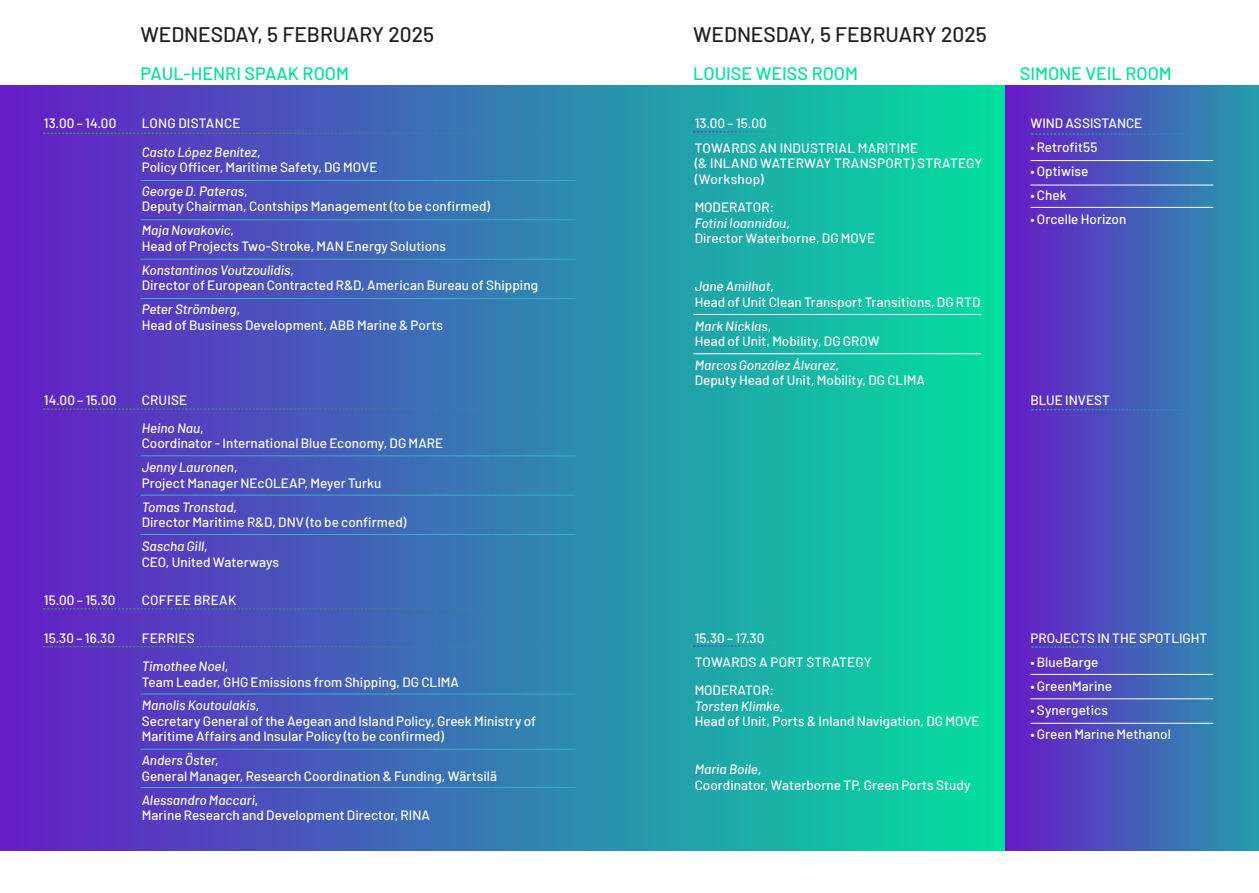
<style>
.page{position:relative;width:1259px;height:893px;background:#fff}
.page>*{position:absolute;margin:0;border:0;box-sizing:border-box;transform-origin:0 0}
.t1{font:500 21px "Barlow";color:#231f20}
.t2{font:500 18px "Barlow";color:#02e19d}
.brood_programma{font:500 13.5px/15.5px "Barlow";color:#fff}
.tekst_bij_uur_kapitaal{font:500 13.5px/15.8px "Barlow";letter-spacing:.015em;color:#fff}
.s1{font-style:italic}
</style>
<div class="page">
<div style="left:0;top:85px;width:1005px;height:765px;background:linear-gradient(to right,#661cc6,#03e09d)"></div>
<div style="left:1006px;top:85px;width:253px;height:765px;background:linear-gradient(to right,#6719c7,#249eab)"></div>
<svg style="left:43px;top:133px;width:526px;height:1px"></svg>
<svg style="left:43px;top:409px;width:526px;height:1px"></svg>
<svg style="left:43px;top:646px;width:526px;height:1px"></svg>
<svg style="left:43px;top:608px;width:526px;height:1px"></svg>
<hr style="left:141px;top:180px;width:434px;height:1px;background:#39b0c9">
<hr style="left:141px;top:455px;width:434px;height:1px;background:#39b0c9">
<hr style="left:141px;top:694px;width:434px;height:1px;background:#39b0c9">
<hr style="left:693px;top:314px;width:288px;height:1px;background:#fff">
<hr style="left:141px;top:219px;width:434px;height:1px;background:#39b0c9">
<hr style="left:141px;top:495px;width:434px;height:1px;background:#39b0c9">
<hr style="left:141px;top:749px;width:434px;height:1px;background:#39b0c9">
<hr style="left:693px;top:353px;width:288px;height:1px;background:#fff">
<hr style="left:141px;top:259px;width:434px;height:1px;background:#39b0c9">
<hr style="left:141px;top:534px;width:434px;height:1px;background:#39b0c9">
<hr style="left:141px;top:787px;width:434px;height:1px;background:#39b0c9">
<hr style="left:141px;top:298px;width:434px;height:1px;background:#39b0c9">
<svg style="left:693px;top:131px;width:85px;height:1px"></svg>
<svg style="left:693px;top:646px;width:85px;height:1px"></svg>
<hr style="left:1030px;top:207px;width:183px;height:1px;background:#fff">
<hr style="left:1030px;top:674px;width:183px;height:1px;background:#fff">
<hr style="left:1030px;top:160px;width:183px;height:1px;background:#fff">
<hr style="left:1030px;top:698px;width:183px;height:1px;background:#fff">
<hr style="left:1030px;top:185px;width:183px;height:1px;background:#fff">
<hr style="left:1030px;top:723px;width:183px;height:1px;background:#fff">
<svg style="left:1031px;top:134px;width:183px;height:1px"></svg>
<svg style="left:1031px;top:409px;width:183px;height:1px"></svg>
<svg style="left:1031px;top:647px;width:183px;height:1px"></svg>
<p class="t1" style="left:141px;top:19px;width:295px">WEDNESDAY, 5 FEBRUARY 2025</p>
<p class="t1" style="left:693px;top:19px;width:295px">WEDNESDAY, 5 FEBRUARY 2025</p>
<p class="t2" style="left:141px;top:60px;width:210px">PAUL-HENRI SPAAK ROOM</p>
<p class="t2" style="left:693px;top:60px;width:166px">LOUISE WEISS ROOM</p>
<p class="t2" style="left:1020px;top:60px;width:153px">SIMONE VEIL ROOM</p>
<p class="brood_programma" style="left:44px;top:115px;width:74px">13.00 – 14.00</p>
<p class="tekst_bij_uur_kapitaal" style="left:142px;top:114px;width:100px">LONG DISTANCE</p>
<p class="brood_programma" style="left:142px;top:143px;width:237px"><span class="s1">Casto López Benítez</span>,<br>Policy Officer, Maritime Safety, DG MOVE</p>
<p class="brood_programma" style="left:142px;top:182px;width:350px"><span class="s1">George D. Pateras</span>,<br>Deputy Chairman, Contships Management (to be confirmed)</p>
<p class="brood_programma" style="left:142px;top:222px;width:306px"><span class="s1">Maja Novakovic</span>,<br>Head of Projects Two-Stroke, MAN Energy Solutions</p>
<p class="brood_programma" style="left:142px;top:261px;width:398px"><span class="s1">Konstantinos Voutzoulidis</span>,<br>Director of European Contracted R&amp;D, American Bureau of Shipping</p>
<p class="brood_programma" style="left:142px;top:300px;width:303px"><span class="s1">Peter Strömberg</span>,<br>Head of Business Development, ABB Marine &amp; Ports</p>
<p class="brood_programma" style="left:44px;top:391px;width:74px">14.00 – 15.00</p>
<p class="tekst_bij_uur_kapitaal" style="left:142px;top:391px;width:47px">CRUISE</p>
<p class="brood_programma" style="left:142px;top:419px;width:303px"><span class="s1">Heino Nau</span>,<br>Coordinator - International Blue Economy, DG MARE</p>
<p class="brood_programma" style="left:142px;top:459px;width:241px"><span class="s1">Jenny Lauronen</span>,<br>Project Manager NEcOLEAP, Meyer Turku</p>
<p class="brood_programma" style="left:142px;top:498px;width:266px"><span class="s1">Tomas Tronstad</span>,<br>Director Maritime R&amp;D, DNV (to be confirmed)</p>
<p class="brood_programma" style="left:142px;top:537px;width:139px"><span class="s1">Sascha Gill</span>,<br>CEO, United Waterways</p>
<p class="brood_programma" style="left:44px;top:591px;width:73px">15.00 – 15.30</p>
<p class="tekst_bij_uur_kapitaal" style="left:142px;top:591px;width:96px">COFFEE BREAK</p>
<p class="brood_programma" style="left:44px;top:629px;width:73px">15.30 – 16.30</p>
<p class="tekst_bij_uur_kapitaal" style="left:142px;top:629px;width:55px">FERRIES</p>
<p class="brood_programma" style="left:142px;top:657px;width:319px"><span class="s1">Timothee Noel</span>,<br>Team Leader, GHG Emissions from Shipping, DG CLIMA</p>
<p class="brood_programma" style="left:142px;top:697px;width:396px"><span class="s1">Manolis Koutoulakis</span>,<br>Secretary General of the Aegean and Island Policy, Greek Ministry of<br>Maritime Affairs and Insular Policy (to be confirmed)</p>
<p class="brood_programma" style="left:142px;top:752px;width:357px"><span class="s1">Anders Öster</span>,<br>General Manager, Research Coordination &amp; Funding, Wärtsilä</p>
<p class="brood_programma" style="left:142px;top:791px;width:290px"><span class="s1">Alessandro Maccari</span>,<br>Marine Research and Development Director, RINA</p>
<p class="brood_programma" style="left:694px;top:115px;width:74px">13.00 – 15.00</p>
<p class="tekst_bij_uur_kapitaal" style="left:694px;top:139px;width:289px">TOWARDS AN INDUSTRIAL MARITIME<br>(&amp; INLAND WATERWAY TRANSPORT) STRATEGY (Workshop)</p>
<p class="brood_programma" style="left:694px;top:199px;width:182px">MODERATOR:<br><span class="s1">Fotini Ioannidou</span>,<br>Director Waterborne, DG MOVE</p>
<p class="brood_programma" style="left:694px;top:277px;width:287px"><span class="s1">Jane Amilhat</span>,<br>Head of Unit Clean Transport Transitions, DG RTD</p>
<p class="brood_programma" style="left:694px;top:317px;width:187px"><span class="s1">Mark Nicklas</span>,<br>Head of Unit, Mobility, DG GROW</p>
<p class="brood_programma" style="left:694px;top:356px;width:232px"><span class="s1">Marcos González Álvarez</span>,<br>Deputy Head of Unit, Mobility, DG CLIMA</p>
<p class="brood_programma" style="left:1030px;top:115px;width:113px">WIND ASSISTANCE</p>
<p class="brood_programma" style="left:1030px;top:139px;width:68px">• Retrofit55</p>
<p class="brood_programma" style="left:1030px;top:163px;width:59px">• Optiwise</p>
<p class="brood_programma" style="left:1030px;top:187px;width:38px">• Chek</p>
<p class="brood_programma" style="left:1030px;top:210px;width:98px">• Orcelle Horizon</p>
<p class="brood_programma" style="left:1030px;top:391px;width:81px">BLUE INVEST</p>
<p class="brood_programma" style="left:694px;top:629px;width:71px">15.30 – 17.30</p>
<p class="tekst_bij_uur_kapitaal" style="left:694px;top:653px;width:178px">TOWARDS A PORT STRATEGY</p>
<p class="brood_programma" style="left:694px;top:682px;width:286px">MODERATOR:<br><span class="s1">Torsten Klimke</span>,<br>Head of Unit, Ports &amp; Inland Navigation, DG MOVE</p>
<p class="brood_programma" style="left:694px;top:760px;width:277px"><span class="s1">Maria Boile</span>,<br>Coordinator, Waterborne TP, Green Ports Study</p>
<p class="brood_programma" style="left:1030px;top:629px;width:178px">PROJECTS IN THE SPOTLIGHT</p>
<p class="brood_programma" style="left:1030px;top:653px;width:70px">• BlueBarge</p>
<p class="brood_programma" style="left:1030px;top:677px;width:83px">• GreenMarine</p>
<p class="brood_programma" style="left:1030px;top:701px;width:79px">• Synergetics</p>
<p class="brood_programma" style="left:1030px;top:725px;width:142px">• Green Marine Methanol</p>
</div>
